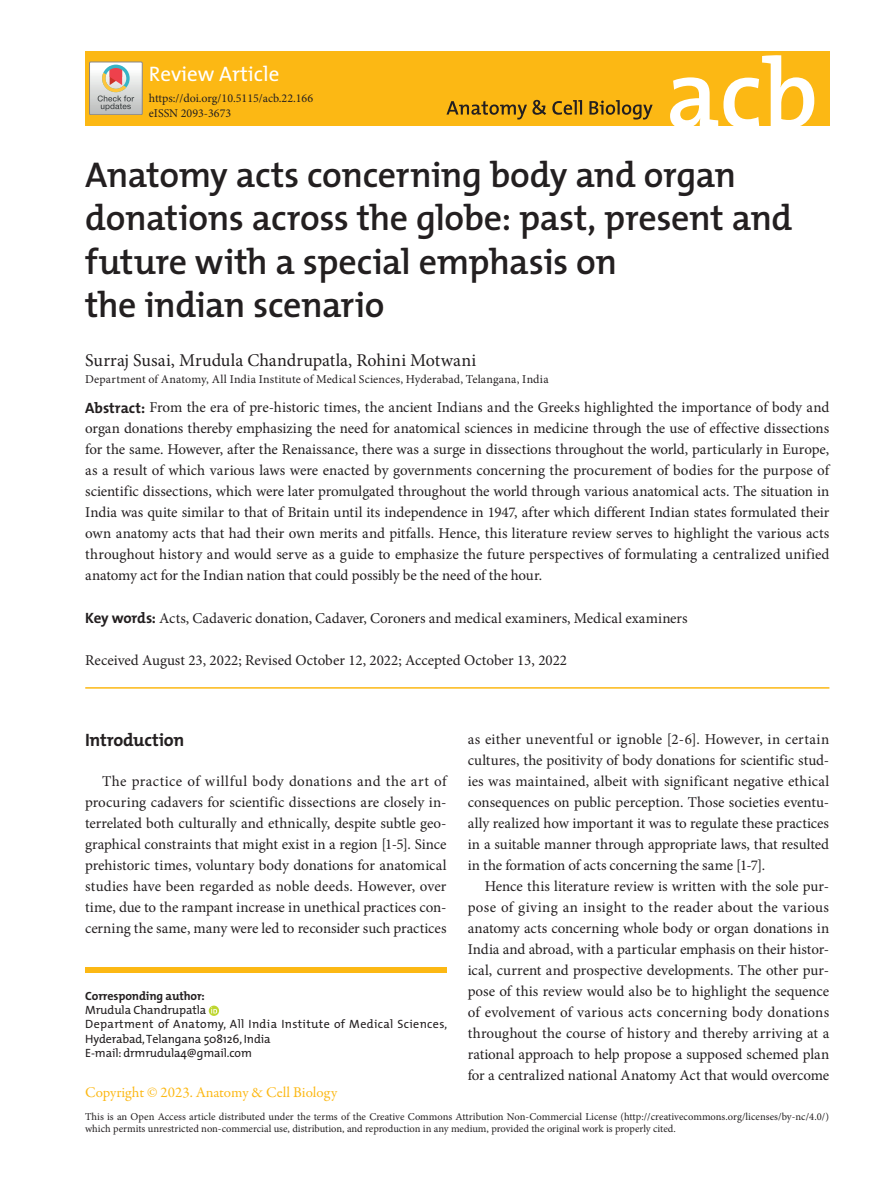
<style>
.page{position:relative;width:893px;height:1191px;background:#fff}
.page>*{position:absolute;margin:0;border:0;box-sizing:border-box;transform-origin:0 0}
.t1{font:600 36px/43.2px "The Mix";letter-spacing:-.015em;color:#231f20}
.t2{font:21px "The Mix";color:#fff}
.t3{font:18px "Minion Pro";letter-spacing:.005em;color:#231f20}
.t4{font:700 18px "The Mix";letter-spacing:-.015em;color:#231f20}
.t5{font:15px/21px "Minion Pro";letter-spacing:-.005em;color:#231f20;text-align:justify}
.t6{font:15px "Garamond Premr Pro";color:#fcb814}
.t7{font:12px/14.4px "The Mix";letter-spacing:-.01em;color:#231f20}
.t8{font:12px/14.4px "Minion Pro";letter-spacing:.005em;color:#231f20}
.t9{font:700 12px "The Mix";letter-spacing:-.01em;color:#231f20}
.t10{font:10.5px/12.6px "Minion Pro";color:#231f20}
.s1{font-family:"The Mix";font-weight:700}
</style>
<div class="page">
<div style="left:85px;top:51px;width:744px;height:75px;background:#fcb814"></div>
<svg style="left:670px;top:55px;width:144px;height:71px"></svg>
<svg style="left:446px;top:100px;width:207px;height:20px"></svg>
<svg style="left:90px;top:62px;width:52px;height:53px;background:#cbc6c1"></svg>
<div style="left:85px;top:967px;width:362px;height:5px;background:#fcb814"></div>
<svg style="left:209px;top:1005px;width:10px;height:11px"></svg>
<svg style="left:211px;top:1007px;width:6px;height:6px"></svg>
<hr style="left:85px;top:687px;width:744px;height:1px;background:#fcb814">
<h2 class="t2" style="left:149px;top:57px;width:132px">Review Article</h2>
<p class="t8" style="left:149px;top:91px;width:166px">https://doi.org/10.5115/acb.22.166 eISSN 2093-3673</p>
<h1 class="t1" style="left:85px;top:152px;width:709px">Anatomy acts concerning body and organ donations across the globe: past, present and future with a special emphasis on<br>the indian scenario</h1>
<p class="t3" style="left:85px;top:348px;width:392px">Surraj Susai, Mrudula Chandrupatla, Rohini Motwani</p>
<p class="t8" style="left:85px;top:372px;width:465px">Department of Anatomy, All India Institute of Medical Sciences, Hyderabad, Telangana, India</p>
<p class="t5" style="left:85px;top:397px;width:746px"><span class="s1">Abstract:</span> From the era of pre-historic times, the ancient Indians and the Greeks highlighted the importance of body and organ donations thereby emphasizing the need for anatomical sciences in medicine through the use of effective dissections for the same. However, after the Renaissance, there was a surge in dissections throughout the world, particularly in Europe, as a result of which various laws were enacted by governments concerning the procurement of bodies for the purpose of scientific dissections, which were later promulgated throughout the world through various anatomical acts. The situation in India was quite similar to that of Britain until its independence in 1947, after which different Indian states formulated their own anatomy acts that had their own merits and pitfalls. Hence, this literature review serves to highlight the various acts throughout history and would serve as a guide to emphasize the future perspectives of formulating a centralized unified anatomy act for the Indian nation that could possibly be the need of the hour.</p>
<p class="t5" style="left:85px;top:607px;width:604px"><span class="s1">Key words:</span> Acts, Cadaveric donation, Cadaver, Coroners and medical examiners, Medical examiners</p>
<p class="t5" style="left:85px;top:650px;width:483px">Received August 23, 2022; Revised October 12, 2022; Accepted October 13, 2022</p>
<p class="t4" style="left:85px;top:725px;width:101px">Introduction</p>
<p class="t5" style="left:85px;top:770px;width:363px;text-indent:17px">The practice of willful body donations and the art of procuring cadavers for scientific dissections are closely in&shy;terrelated both culturally and ethnically, despite subtle geo&shy;graphical constraints that might exist in a region [1-5]. Since prehistoric times, voluntary body donations for anatomical studies have been regarded as noble deeds. However, over time, due to the rampant increase in unethical practices con&shy;cerning the same, many were led to reconsider such practices</p>
<p class="t9" style="left:85px;top:985px;width:121px">Corresponding author:</p>
<p class="t7" style="left:85px;top:1002px;width:364px">Mrudula Chandrupatla<br>Department of Anatomy, All India Institute of Medical Sciences, Hyderabad, Telangana 508126, India<br>E-mail: drmrudula4@gmail.com</p>
<p class="t6" style="left:85px;top:1083px;width:254px">Copyright © 2023. Anatomy &amp; Cell Biology</p>
<p class="t5" style="left:468px;top:728px;width:363px">as either uneventful or ignoble [2-6]. However, in certain cultures, the positivity of body donations for scientific stud&shy;ies was maintained, albeit with significant negative ethical consequences on public perception. Those societies eventu&shy;ally realized how important it was to regulate these practices in a suitable manner through appropriate laws, that resulted in the formation of acts concerning the same [1-7].</p>
<p class="t5" style="left:468px;top:875px;width:363px;text-indent:17px">Hence this literature review is written with the sole pur&shy;pose of giving an insight to the reader about the various anatomy acts concerning whole body or organ donations in India and abroad, with a particular emphasis on their histor&shy;ical, current and prospective developments. The other pur&shy;pose of this review would also be to highlight the sequence of evolvement of various acts concerning body donations throughout the course of history and thereby arriving at a rational approach to help propose a supposed schemed plan for a centralized national Anatomy Act that would overcome</p>
<p class="t10" style="left:85px;top:1110px;width:745px">This is an Open Access article distributed under the terms of the Creative Commons Attribution Non-Commercial License (http://creativecommons.org/licenses/by-nc/4.0/) which permits unrestricted non-commercial use, distribution, and reproduction in any medium, provided the original work is properly cited.</p>
</div>
